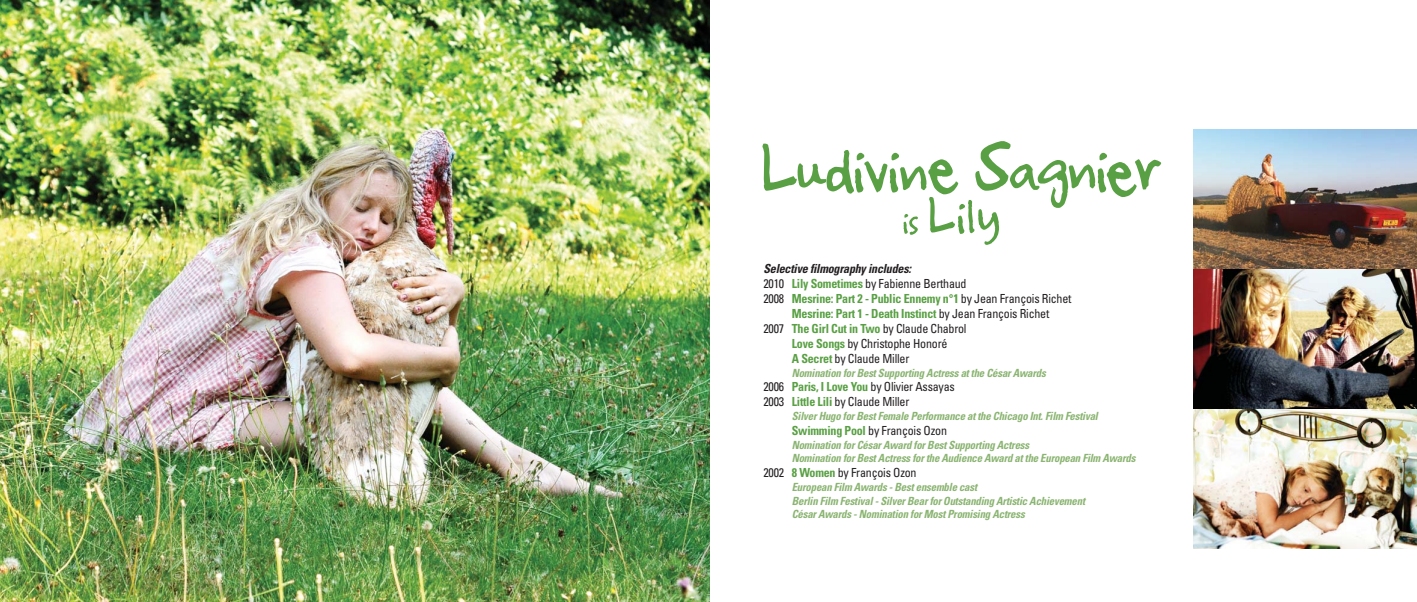
<style>
.page{position:relative;width:1417px;height:602px;background:#fff}
.page>*{position:absolute;margin:0;border:0;box-sizing:border-box;transform-origin:0 0}
.t1{font:condensed 12.5px/15px "Univers";letter-spacing:-.02em;color:#231f20;scale:.96 1}
.t2{font:700 condensed 12.5px "Univers";letter-spacing:-.02em;color:#59a044;scale:.96 1}
.t3{font:italic 700 condensed 12.5px "Univers";letter-spacing:-.02em;color:#231f20;scale:.96 1}
.t4{font:italic 700 condensed 11.25px/13.5px "Univers";letter-spacing:-.02em;color:#8ab471;scale:.96 1}
.s1{font-weight:700;color:#59a044}
.s2{font-weight:400;color:#231f20}
</style>
<div class="page">
<img style="left:1193px;top:129px;width:223px;height:419px">
<img style="left:0;top:0;width:709px;height:601px">
<svg style="left:762px;top:141px;width:399px;height:104px"></svg>
<p class="t3" style="left:763px;top:263px;width:155px">Selective filmography includes:</p>
<p class="t1" style="left:763px;top:276px;width:213px">2010 <span class="s1">Lily Sometimes</span> by Fabienne Berthaud</p>
<p class="t2" style="left:763px;top:293px;width:322px"><span class="s2">2008</span> Mesrine: Part 2 - Public Ennemy n°1 <span class="s2">by Jean François Richet</span></p>
<p class="t2" style="left:791px;top:308px;width:270px">Mesrine: Part 1 - Death Instinct <span class="s2">by Jean François Richet</span></p>
<p class="t1" style="left:763px;top:321px;width:213px">2007 <span class="s1">The Girl Cut in Two</span> by Claude Chabrol</p>
<p class="t1" style="left:791px;top:336px;width:164px"><span class="s1">Love Songs</span> by Christophe Honoré</p>
<p class="t1" style="left:791px;top:351px;width:124px"><span class="s1">A Secret</span> by Claude Miller</p>
<p class="t4" style="left:791px;top:367px;width:266px">Nomination for Best Supporting Actress at the César Awards</p>
<p class="t1" style="left:763px;top:380px;width:201px">2006 <span class="s1">Paris, I Love You</span> by Olivier Assayas<br>2003 <span class="s1">Little Lili</span> by Claude Miller</p>
<p class="t4" style="left:791px;top:410px;width:320px">Silver Hugo for Best Female Performance at the Chicago Int. Film Festival</p>
<p class="t1" style="left:791px;top:423px;width:163px"><span class="s1">Swimming Pool</span> by François Ozon</p>
<p class="t4" style="left:791px;top:439px;width:359px">Nomination for César Award for Best Supporting Actress<br>Nomination for Best Actress for the Audience Award at the European Film Awards</p>
<p class="t1" style="left:763px;top:465px;width:161px">2002 <span class="s1">8 Women</span> by François Ozon</p>
<p class="t4" style="left:791px;top:481px;width:307px">European Film Awards - Best ensemble cast<br>Berlin Film Festival - Silver Bear for Outstanding Artistic Achievement<br>César Awards - Nomination for Most Promising Actress</p>
</div>
